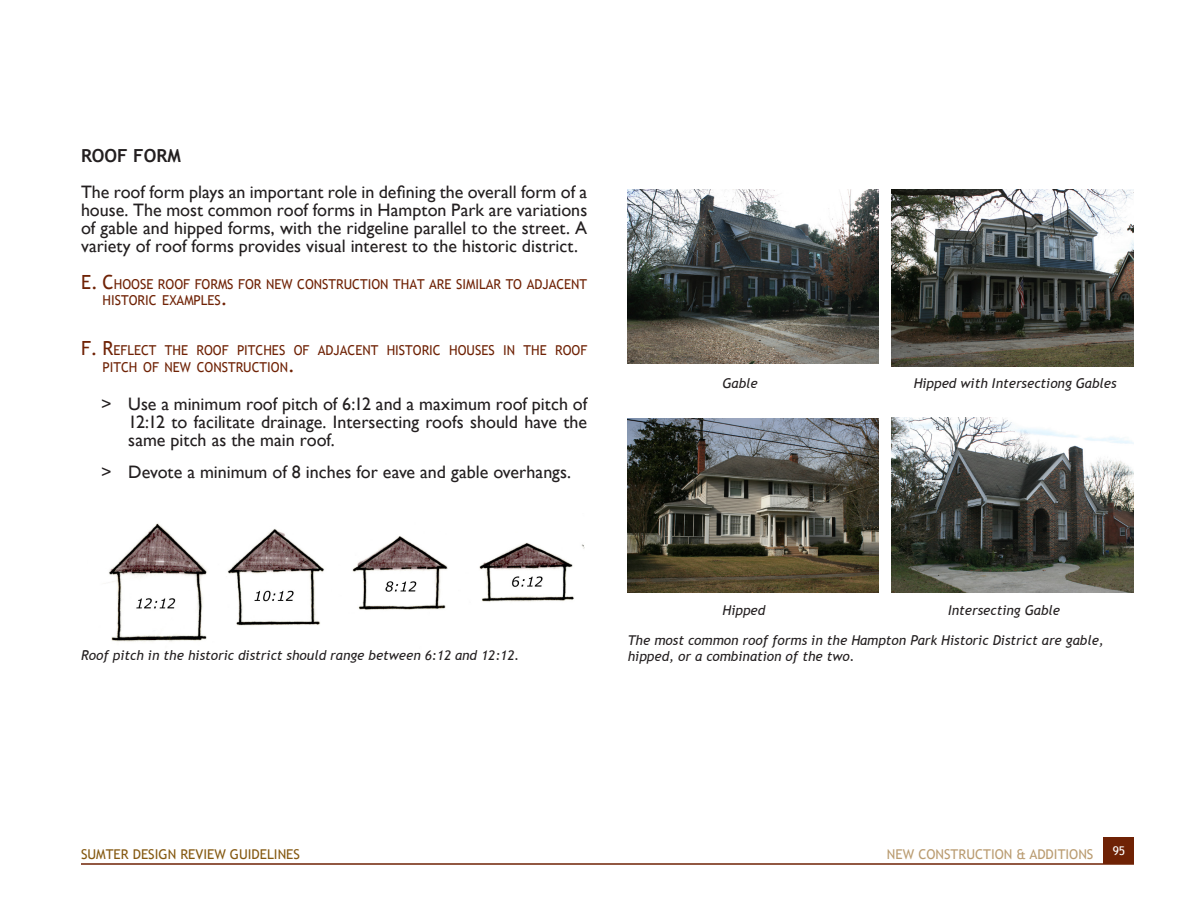
<style>
.page{position:relative;width:1188px;height:918px;background:#fff}
.page>*{position:absolute;margin:0;border:0;box-sizing:border-box;transform-origin:0 0}
.BASIC_BODY{font:18px/18px "Gill Sans";color:#231f20;text-align:justify}
.PARAGRAPH_TITLE{font:700 18px "Trebuchet MS";color:#231f20}
.t1{font:13.65px/16.5px "Trebuchet MS";color:#6f2205;scale:.96 1}
.CAPTION_TEXT{font:italic 13.5px/16.5px "Trebuchet MS";color:#231f20}
.t2{font:13.5px "Trebuchet MS";color:#855911}
.t3{font:13.5px "Trebuchet MS";color:#ba9c71}
.t4{font:12px "Trebuchet MS";color:#fff}
.s1{font-size:19.5px}
</style>
<div class="page">
<div style="left:1104px;top:837px;width:30px;height:27px;background:#6f2205"></div>
<hr style="left:81px;top:863px;width:1053px;height:2px;background:#6f2205">
<img style="left:109px;top:523px;width:476px;height:119px">
<img style="left:628px;top:189px;width:250px;height:175px">
<img style="left:891px;top:189px;width:243px;height:177px">
<img style="left:628px;top:418px;width:250px;height:175px">
<img style="left:891px;top:417px;width:243px;height:175px">
<p class="PARAGRAPH_TITLE" style="left:81px;top:144px;width:101px">ROOF FORM</p>
<p class="BASIC_BODY" style="left:81px;top:183px;width:508px">The roof form plays an important role in defining the overall form of a house. The most common roof forms in Hampton Park are variations of gable and hipped forms, with the ridgeline parallel to the street. A variety of roof forms provides visual interest to the historic district.</p>
<p class="t1" style="left:103px;top:276px;width:506px;text-indent:-22px"><span class="s1">E. C</span>HOOSE ROOF FORMS FOR NEW CONSTRUCTION THAT ARE SIMILAR TO ADJACENT<br>HISTORIC EXAMPLES<span class="s1">.</span></p>
<p class="t1" style="left:103px;top:342px;width:506px;text-indent:-22px"><span class="s1">F. R</span>EFLECT THE ROOF PITCHES OF ADJACENT HISTORIC HOUSES IN THE ROOF<br>PITCH OF NEW CONSTRUCTION<span class="s1">.</span></p>
<p class="BASIC_BODY" style="left:128px;top:395px;width:461px;text-indent:-27px">&gt; Use a minimum roof pitch of 6:12 and a maximum roof pitch of 12:12 to facilitate drainage. Intersecting roofs should have the same pitch as the main roof.</p>
<p class="BASIC_BODY" style="left:101px;top:463px;width:471px">&gt; Devote a minimum of 8 inches for eave and gable overhangs.</p>
<p class="CAPTION_TEXT" style="left:723px;top:375px;width:37px">Gable</p>
<p class="CAPTION_TEXT" style="left:914px;top:375px;width:204px">Hipped with Intersectiong Gables</p>
<p class="CAPTION_TEXT" style="left:81px;top:647px;width:440px">Roof pitch in the historic district should range between 6:12 and 12:12.</p>
<p class="CAPTION_TEXT" style="left:723px;top:602px;width:44px">Hipped</p>
<p class="CAPTION_TEXT" style="left:948px;top:602px;width:113px">Intersecting Gable</p>
<p class="CAPTION_TEXT" style="left:628px;top:632px;width:478px">The most common roof forms in the Hampton Park Historic District are gable, hipped, or a combination of the two.</p>
<p class="t2" style="left:81px;top:846px;width:221px">SUMTER DESIGN REVIEW GUIDELINES</p>
<p class="t3" style="left:887px;top:846px;width:208px">NEW CONSTRUCTION &amp; ADDITIONS</p>
<p class="t4" style="left:1113px;top:844px;width:14px">95</p>
</div>
